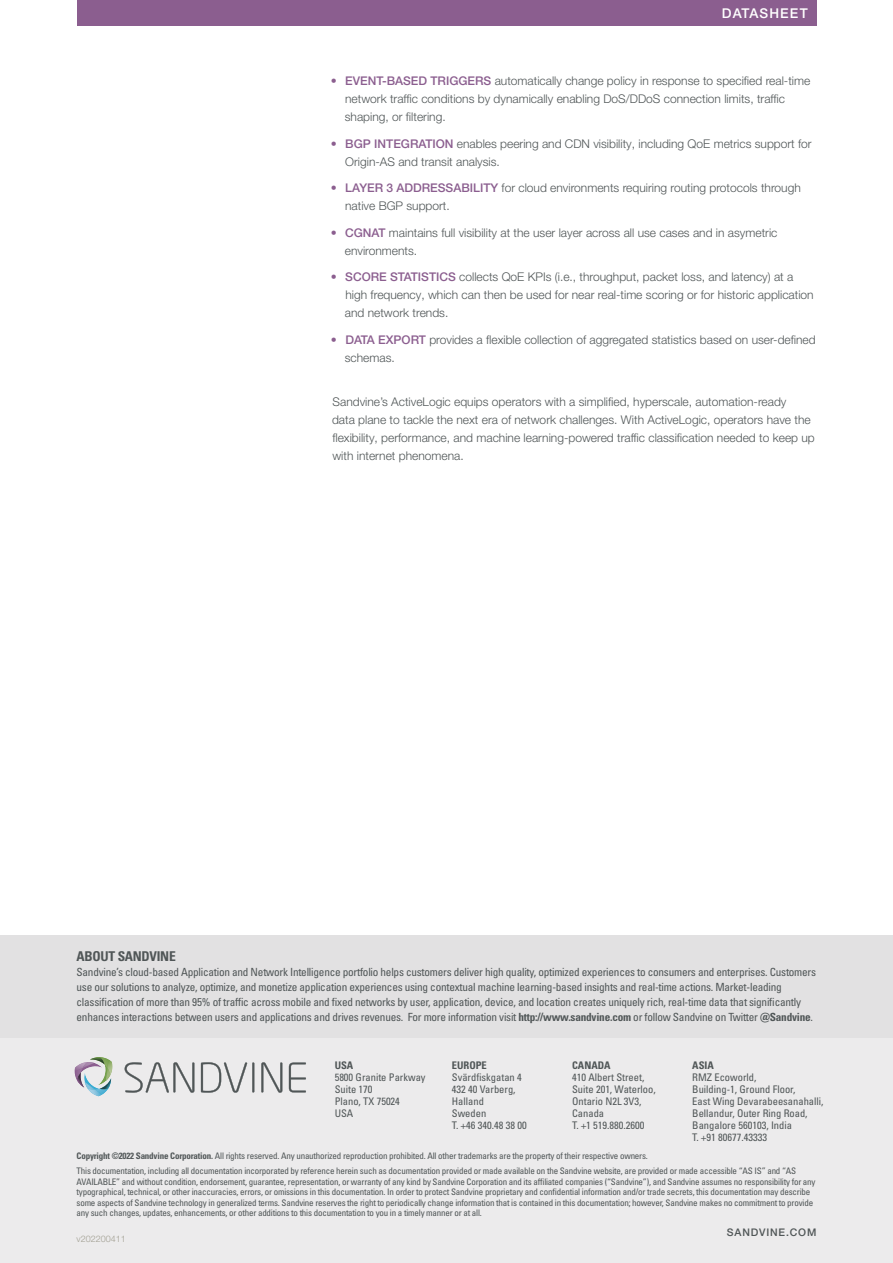
<style>
.page{position:relative;width:893px;height:1263px;background:#fff}
.page>*{position:absolute;margin:0;border:0;box-sizing:border-box;transform-origin:0 0}
.t1{font:700 condensed 13.5px "Univers LT Pro";letter-spacing:-.02em;color:#505657}
.t2{font:500 13.5px "Helvetica Neue LT Pro";letter-spacing:.08em;color:#fff}
.t3{font:300 12px/18px "Helvetica Neue LT Pro";color:#505657}
.t4{font:condensed 11.25px/15px "Univers LT Pro";letter-spacing:-.02em;color:#505657}
.t5{font:condensed 10.5px/12px "Univers LT Pro";color:#505657}
.t6{font:700 condensed 10.5px "Univers LT Pro";color:#505657}
.t7{font:500 10.5px "Helvetica Neue LT Pro";letter-spacing:.08em;color:#505657}
.t8{font:condensed 9px/10.5px "Univers LT Pro";letter-spacing:-.02em;color:#505657}
.t9{font:300 9px "Helvetica Neue LT Pro";color:#a19f92}
.s1{font-weight:500;color:#8b5e8f}
.s2{font-weight:700}
</style>
<div class="page">
<div style="left:77px;top:0;width:739px;height:26px;background:#8b5e8f"></div>
<div style="left:0;top:975px;width:893px;height:288px;background:#ecebec"></div>
<div style="left:0;top:935px;width:893px;height:102px;background:#e2e1e2"></div>
<svg style="left:74px;top:1057px;width:39px;height:39px"></svg>
<img style="left:77px;top:1072px;width:7px;height:15px">
<svg style="left:125px;top:1062px;width:69px;height:31px"></svg>
<svg style="left:201px;top:1062px;width:53px;height:31px"></svg>
<svg style="left:261px;top:1062px;width:21px;height:31px"></svg>
<svg style="left:289px;top:1062px;width:17px;height:30px"></svg>
<h1 class="t2" style="left:722px;top:5px;width:87px">DATASHEET</h1>
<h2 class="t3" style="left:345px;top:72px;width:467px;text-indent:-14px"><span class="s1">• EVENT-BASED TRIGGERS</span> automatically change policy in response to specified real-time network traffic conditions by dynamically enabling DoS/DDoS connection limits, traffic shaping, or filtering.</h2>
<h2 class="t3" style="left:345px;top:134px;width:468px;text-indent:-14px"><span class="s1">• BGP INTEGRATION</span> enables peering and CDN visibility, including QoE metrics support for<br>Origin-AS and transit analysis.</h2>
<h2 class="t3" style="left:345px;top:179px;width:457px;text-indent:-14px"><span class="s1">• LAYER 3 ADDRESSABILITY</span> for cloud environments requiring routing protocols through native BGP support.</h2>
<h2 class="t3" style="left:345px;top:223px;width:434px;text-indent:-14px"><span class="s1">• CGNAT</span> maintains full visibility at the user layer across all use cases and in asymetric environments.</h2>
<h2 class="t3" style="left:345px;top:268px;width:470px;text-indent:-14px"><span class="s1">• SCORE STATISTICS</span> collects QoE KPIs (i.e., throughput, packet loss, and latency) at a high frequency, which can then be used for near real-time scoring or for historic application and network trends.</h2>
<h2 class="t3" style="left:345px;top:330px;width:472px;text-indent:-14px"><span class="s1">• DATA EXPORT</span> provides a flexible collection of aggregated statistics based on user-defined schemas.</h2>
<p class="t3" style="left:332px;top:393px;width:484px">Sandvine’s ActiveLogic equips operators with a simplified, hyperscale, automation-ready<br>data plane to tackle the next era of network challenges. With ActiveLogic, operators have the flexibility, performance, and machine learning-powered traffic classification needed to keep up with internet phenomena.</p>
<h1 class="t1" style="left:77px;top:948px;width:101px">ABOUT SANDVINE</h1>
<p class="t4" style="left:77px;top:965px;width:741px">Sandvine’s cloud-based Application and Network Intelligence portfolio helps customers deliver high quality, optimized experiences to consumers and enterprises. Customers use our solutions to analyze, optimize, and monetize application experiences using contextual machine learning-based insights and real-time actions. Market-leading classification of more than 95% of traffic across mobile and fixed networks by user, application, device, and location creates uniquely rich, real-time data that significantly enhances interactions between users and applications and drives revenues. For more information visit <span class="s2">http://www.sandvine.com</span> or follow Sandvine on Twitter <span class="s2">@Sandvine</span>.</p>
<p class="t6" style="left:335px;top:1059px;width:20px">USA</p>
<p class="t5" style="left:335px;top:1071px;width:92px">5800 Granite Parkway<br>Suite 170<br>Plano, TX 75024<br>USA</p>
<p class="t6" style="left:452px;top:1059px;width:37px">EUROPE</p>
<p class="t5" style="left:452px;top:1071px;width:76px">Svärdfiskgatan 4<br>432 40 Varberg,<br>Halland<br>Sweden<br>T. +46 340.48 38 00</p>
<p class="t6" style="left:572px;top:1059px;width:40px">CANADA</p>
<p class="t5" style="left:572px;top:1071px;width:85px">410 Albert Street,<br>Suite 201, Waterloo,<br>Ontario N2L 3V3,<br>Canada<br>T. +1 519.880.2600</p>
<p class="t6" style="left:692px;top:1059px;width:23px">ASIA</p>
<p class="t5" style="left:692px;top:1071px;width:133px">RMZ Ecoworld,<br>Building-1, Ground Floor,<br>East Wing Devarabeesanahalli,<br>Bellandur, Outer Ring Road,<br>Bangalore 560103, India<br>T. +91 80677.43333</p>
<p class="t8" style="left:77px;top:1149px;width:721px;line-height:14.7px"><span class="s2">Copyright ©2022 Sandvine Corporation.</span> All rights reserved. Any unauthorized reproduction prohibited. All other trademarks are the property of their respective owners.<br>This documentation, including all documentation incorporated by reference herein such as documentation provided or made available on the Sandvine website, are provided or made accessible “AS IS” and “AS</p>
<p class="t8" style="left:77px;top:1176px;width:740px">AVAILABLE” and without condition, endorsement, guarantee, representation, or warranty of any kind by Sandvine Corporation and its affiliated companies (“Sandvine”), and Sandvine assumes no responsibility for any typographical, technical, or other inaccuracies, errors, or omissions in this documentation. In order to protect Sandvine proprietary and confidential information and/or trade secrets, this documentation may describe some aspects of Sandvine technology in generalized terms. Sandvine reserves the right to periodically change information that is contained in this documentation; however, Sandvine makes no commitment to provide any such changes, updates, enhancements, or other additions to this documentation to you in a timely manner or at all.</p>
<p class="t7" style="left:727px;top:1226px;width:91px">SANDVINE.COM</p>
<p class="t9" style="left:77px;top:1233px;width:51px">v202200411</p>
</div>
